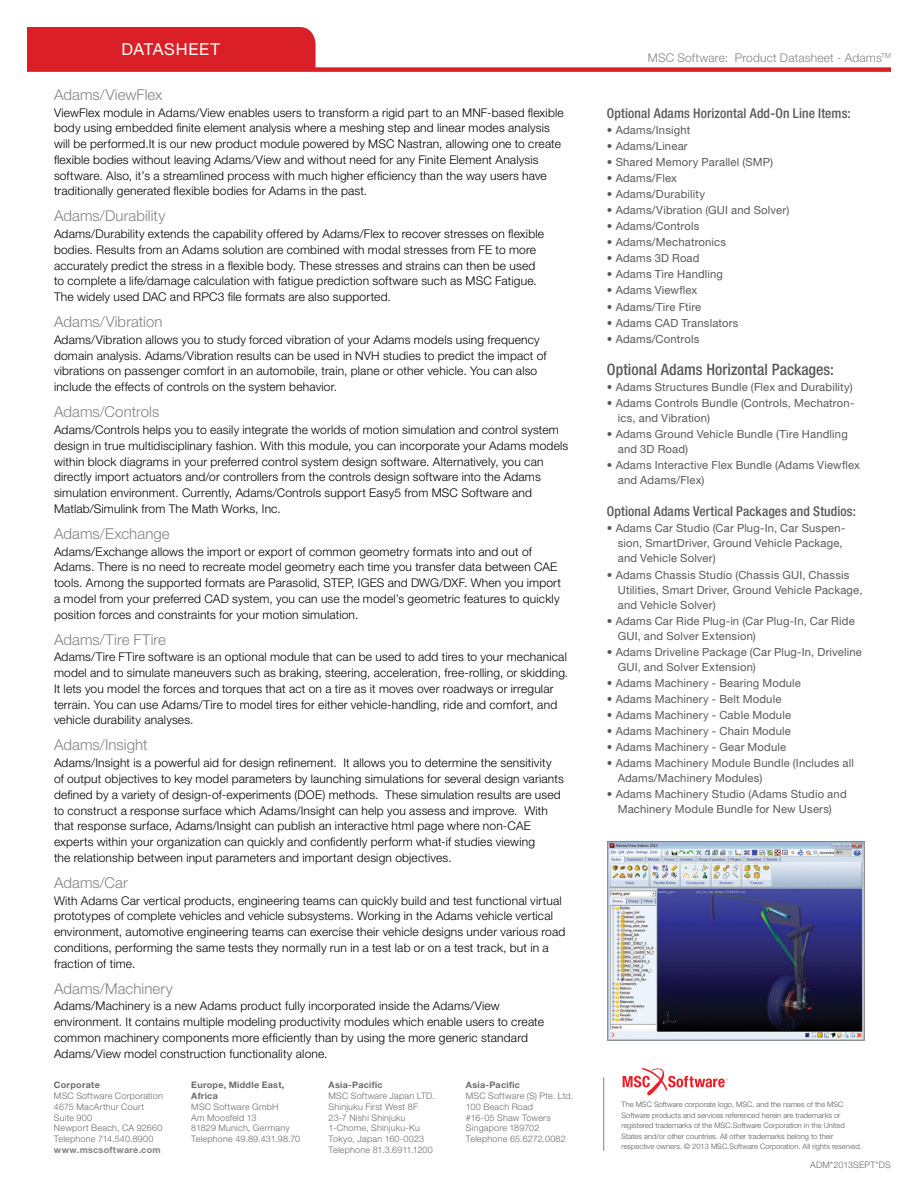
<style>
.page{position:relative;width:918px;height:1188px;background:#fff}
.page>*{position:absolute;margin:0;border:0;box-sizing:border-box;transform-origin:0 0}
.t1{font:16.5px "Helvetica Neue LT Pro";letter-spacing:.04em;color:#fff}
.t2{font:500 condensed 15.75px "Helvetica Neue LT Pro";letter-spacing:.005em;color:#58595b}
.t3{font:300 15px "Helvetica Neue LT Pro";letter-spacing:.005em;color:#808285}
.t4{font:500 condensed 13.5px "Helvetica Neue LT Pro";letter-spacing:.01em;color:#58595b}
.t5{font:300 12px/15.8px "Helvetica Neue LT Pro";letter-spacing:.015em;color:#000}
.t6{font:300 12px "Helvetica Neue LT Pro";letter-spacing:.015em;color:#808285}
.t7{font:11.25px/15px "Helvetica Neue LT Pro";letter-spacing:.015em;color:#58595b}
.t8{font:300 9px/10.8px "Helvetica Neue LT Pro";letter-spacing:.025em;color:#696a6d}
.t9{font:700 9px/10.8px "Helvetica Neue LT Pro";letter-spacing:.03em;color:#696a6d}
.t10{font:700 9px "Helvetica Neue LT Pro";letter-spacing:.03em;color:#807f83}
.t11{font:300 7.5px/10.5px "Helvetica Neue LT Pro";color:#58595b}
</style>
<div class="page">
<div style="left:27px;top:67px;width:864px;height:5px;background:#dc1f26"></div>
<div style="left:27px;top:27px;width:289px;height:41px;background:#db1f26"></div>
<svg style="left:623px;top:1068px;width:105px;height:28px"></svg>
<hr style="left:603px;top:1078px;width:1px;height:73px;background:#808285">
<img style="left:610px;top:843px;width:253px;height:195px">
<div style="left:608px;top:841px;width:257px;height:199px;border:1px solid #807f83"></div>
<h1 class="t1" style="left:121px;top:39px;width:100px">DATASHEET</h1>
<p class="t3" style="left:54px;top:85px;width:110px">Adams/ViewFlex</p>
<p class="t5" style="left:54px;top:104px;width:511px">ViewFlex module in Adams/View enables users to transform a rigid part to an MNF-based flexible body using embedded finite element analysis where a meshing step and linear modes analysis will be performed.It is our new product module powered by MSC Nastran, allowing one to create flexible bodies without leaving Adams/View and without need for any Finite Element Analysis software. Also, it’s a streamlined process with much higher efficiency than the way users have traditionally generated flexible bodies for Adams in the past.</p>
<p class="t3" style="left:54px;top:207px;width:113px">Adams/Durability</p>
<p class="t5" style="left:54px;top:226px;width:492px">Adams/Durability extends the capability offered by Adams/Flex to recover stresses on flexible bodies. Results from an Adams solution are combined with modal stresses from FE to more accurately predict the stress in a flexible body. These stresses and strains can then be used to complete a life/damage calculation with fatigue prediction software such as MSC Fatigue.<br>The widely used DAC and RPC3 file formats are also supported.</p>
<p class="t3" style="left:54px;top:313px;width:110px">Adams/Vibration</p>
<p class="t5" style="left:54px;top:332px;width:494px">Adams/Vibration allows you to study forced vibration of your Adams models using frequency domain analysis. Adams/Vibration results can be used in NVH studies to predict the impact of vibrations on passenger comfort in an automobile, train, plane or other vehicle. You can also include the effects of controls on the system behavior.</p>
<p class="t3" style="left:54px;top:403px;width:107px">Adams/Controls</p>
<p class="t5" style="left:54px;top:422px;width:516px">Adams/Controls helps you to easily integrate the worlds of motion simulation and control system design in true multidisciplinary fashion. With this module, you can incorporate your Adams models within block diagrams in your preferred control system design software. Alternatively, you can directly import actuators and/or controllers from the controls design software into the Adams simulation environment. Currently, Adams/Controls support Easy5 from MSC Software and Matlab/Simulink from The Math Works, Inc.</p>
<p class="t3" style="left:54px;top:524px;width:117px">Adams/Exchange</p>
<p class="t5" style="left:54px;top:543px;width:509px">Adams/Exchange allows the import or export of common geometry formats into and out of Adams. There is no need to recreate model geometry each time you transfer data between CAE tools. Among the supported formats are Parasolid, STEP, IGES and DWG/DXF. When you import a model from your preferred CAD system, you can use the model’s geometric features to quickly position forces and constraints for your motion simulation.</p>
<p class="t3" style="left:54px;top:630px;width:114px">Adams/Tire FTire</p>
<p class="t5" style="left:54px;top:649px;width:516px">Adams/Tire FTire software is an optional module that can be used to add tires to your mechanical model and to simulate maneuvers such as braking, steering, acceleration, free-rolling, or skidding.<br>It lets you model the forces and torques that act on a tire as it moves over roadways or irregular terrain. You can use Adams/Tire to model tires for either vehicle-handling, ride and comfort, and vehicle durability analyses.</p>
<p class="t3" style="left:54px;top:736px;width:95px">Adams/Insight</p>
<p class="t5" style="left:54px;top:755px;width:511px">Adams/Insight is a powerful aid for design refinement. It allows you to determine the sensitivity of output objectives to key model parameters by launching simulations for several design variants defined by a variety of design-of-experiments (DOE) methods. These simulation results are used to construct a response surface which Adams/Insight can help you assess and improve. With that response surface, Adams/Insight can publish an interactive html page where non-CAE experts within your organization can quickly and confidently perform what-if studies viewing<br>the relationship between input parameters and important design objectives.</p>
<p class="t3" style="left:54px;top:873px;width:75px">Adams/Car</p>
<p class="t5" style="left:54px;top:892px;width:513px">With Adams Car vertical products, engineering teams can quickly build and test functional virtual prototypes of complete vehicles and vehicle subsystems. Working in the Adams vehicle vertical environment, automotive engineering teams can exercise their vehicle designs under various road conditions, performing the same tests they normally run in a test lab or on a test track, but in a fraction of time.</p>
<p class="t3" style="left:54px;top:979px;width:120px">Adams/Machinery</p>
<p class="t5" style="left:54px;top:998px;width:491px">Adams/Machinery is a new Adams product fully incorporated inside the Adams/View environment. It contains multiple modeling productivity modules which enable users to create common machinery components more efficiently than by using the more generic standard Adams/View model construction functionality alone.</p>
<p class="t9" style="left:54px;top:1079px;width:47px">Corporate</p>
<p class="t8" style="left:54px;top:1090px;width:110px">MSC Software Corporation<br>4675 MacArthur Court<br>Suite 900<br>Newport Beach, CA 92660<br>Telephone 714.540.8900</p>
<p class="t10" style="left:54px;top:1144px;width:108px">www.mscsoftware.com</p>
<p class="t9" style="left:191px;top:1079px;width:95px">Europe, Middle East,<br>Africa</p>
<p class="t8" style="left:191px;top:1101px;width:110px">MSC Software GmbH<br>Am Moosfeld 13<br>81829 Munich, Germany<br>Telephone 49.89.431.98.70</p>
<p class="t9" style="left:329px;top:1079px;width:56px">Asia-Pacific</p>
<p class="t8" style="left:329px;top:1090px;width:108px">MSC Software Japan LTD.<br>Shinjuku First West 8F<br>23-7 Nishi Shinjuku<br>1-Chome, Shinjuku-Ku<br>Tokyo, Japan 160-0023<br>Telephone 81.3.6911.1200</p>
<p class="t9" style="left:466px;top:1079px;width:56px">Asia-Pacific</p>
<p class="t8" style="left:466px;top:1090px;width:109px">MSC Software (S) Pte. Ltd.<br>100 Beach Road<br>#16-05 Shaw Towers<br>Singapore 189702<br>Telephone 65.6272.0082</p>
<p class="t6" style="left:648px;top:50px;width:245px">MSC Software: Product Datasheet - Adams<sup>TM</sup></p>
<p class="t4" style="left:607px;top:105px;width:245px">Optional Adams Horizontal Add-On Line Items:</p>
<p class="t7" style="left:607px;top:122px;width:85px">• Adams/Insight</p>
<p class="t7" style="left:607px;top:138px;width:82px">• Adams/Linear</p>
<p class="t7" style="left:607px;top:154px;width:168px">• Shared Memory Parallel (SMP)</p>
<p class="t7" style="left:607px;top:170px;width:72px">• Adams/Flex</p>
<p class="t7" style="left:607px;top:186px;width:100px">• Adams/Durability</p>
<p class="t7" style="left:607px;top:202px;width:184px">• Adams/Vibration (GUI and Solver)</p>
<p class="t7" style="left:607px;top:218px;width:94px">• Adams/Controls</p>
<p class="t7" style="left:607px;top:234px;width:121px">• Adams/Mechatronics</p>
<p class="t7" style="left:607px;top:251px;width:94px">• Adams 3D Road</p>
<p class="t7" style="left:607px;top:267px;width:118px">• Adams Tire Handling</p>
<p class="t7" style="left:607px;top:283px;width:92px">• Adams Viewflex</p>
<p class="t7" style="left:607px;top:299px;width:96px">• Adams/Tire Ftire</p>
<p class="t7" style="left:607px;top:315px;width:133px">• Adams CAD Translators</p>
<p class="t7" style="left:607px;top:331px;width:94px">• Adams/Controls</p>
<h2 class="t2" style="left:607px;top:360px;width:229px">Optional Adams Horizontal Packages:</h2>
<p class="t7" style="left:607px;top:379px;width:247px">• Adams Structures Bundle (Flex and Durability)</p>
<p class="t7" style="left:618px;top:395px;width:238px;text-indent:-11px">• Adams Controls Bundle (Controls, Mechatron&shy;ics, and Vibration)</p>
<p class="t7" style="left:618px;top:426px;width:232px;text-indent:-11px">• Adams Ground Vehicle Bundle (Tire Handling and 3D Road)</p>
<p class="t7" style="left:618px;top:457px;width:244px;text-indent:-11px">• Adams Interactive Flex Bundle (Adams Viewflex and Adams/Flex)</p>
<p class="t4" style="left:607px;top:504px;width:251px">Optional Adams Vertical Packages and Studios:</p>
<p class="t7" style="left:618px;top:521px;width:229px;text-indent:-11px">• Adams Car Studio (Car Plug-In, Car Suspen&shy;sion, SmartDriver, Ground Vehicle Package, and Vehicle Solver)</p>
<p class="t7" style="left:618px;top:567px;width:246px;text-indent:-11px">• Adams Chassis Studio (Chassis GUI, Chassis<br>Utilities, Smart Driver, Ground Vehicle Package, and Vehicle Solver)</p>
<p class="t7" style="left:618px;top:613px;width:238px;text-indent:-11px">• Adams Car Ride Plug-in (Car Plug-In, Car Ride<br>GUI, and Solver Extension)</p>
<p class="t7" style="left:618px;top:644px;width:246px;text-indent:-11px">• Adams Driveline Package (Car Plug-In, Driveline<br>GUI, and Solver Extension)</p>
<p class="t7" style="left:607px;top:675px;width:196px">• Adams Machinery - Bearing Module</p>
<p class="t7" style="left:607px;top:691px;width:176px">• Adams Machinery - Belt Module</p>
<p class="t7" style="left:607px;top:707px;width:186px">• Adams Machinery - Cable Module</p>
<p class="t7" style="left:607px;top:723px;width:185px">• Adams Machinery - Chain Module</p>
<p class="t7" style="left:607px;top:739px;width:181px">• Adams Machinery - Gear Module</p>
<p class="t7" style="left:618px;top:755px;width:238px;text-indent:-11px">• Adams Machinery Module Bundle (Includes all<br>Adams/Machinery Modules)</p>
<p class="t7" style="left:607px;top:786px;width:241px;text-align:center">• Adams Machinery Studio (Adams Studio and<br>Machinery Module Bundle for New Users)</p>
<p class="t11" style="left:622px;top:1099px;width:242px">The MSC Software corporate logo, MSC, and the names of the MSC Software products and services referenced herein are trademarks or registered trademarks of the MSC.Software Corporation in the United States and/or other countries. All other trademarks belong to their respective owners. © 2013 MSC.Software Corporation. All rights reserved.</p>
<p class="t8" style="left:810px;top:1159px;width:82px">ADM*2013SEPT*DS</p>
</div>
